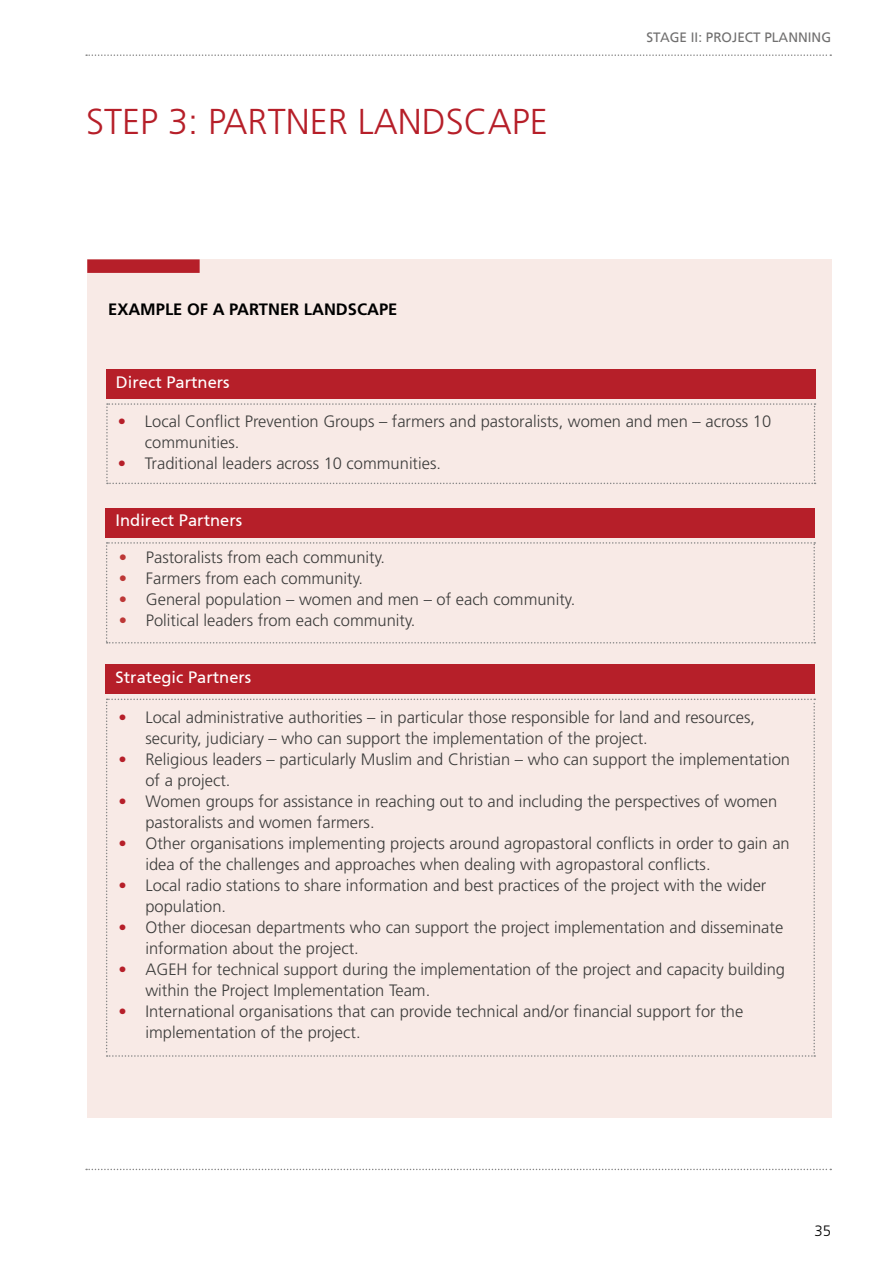
<style>
.page{position:relative;width:893px;height:1263px;background:#fff}
.page>*{position:absolute;margin:0;border:0;box-sizing:border-box;transform-origin:0 0}
.t1{font:300 36px "Frutiger";color:#b61f29}
.t2{font:300 16.5px/21px "Frutiger";color:#3c3c3b}
.t3{font:16.5px "Frutiger 55 Roman";color:#fff}
.t4{font:700 16.5px "Frutiger";color:#000}
.t5{font:300 15px "Frutiger";color:#000}
.t6{font:13.5px "Frutiger";color:#706f6f}
.s1{font-family:"Frutiger 75";font-weight:900;color:#b61f29}
.s2{color:#bd3736}
</style>
<div class="page">
<svg style="left:86px;top:1169px;width:745px;height:1px"></svg>
<svg style="left:86px;top:54px;width:745px;height:2px"></svg>
<div style="left:87px;top:259px;width:744px;height:859px;background:#f8eae6"></div>
<div style="left:87px;top:259px;width:113px;height:14px;background:#b61f29"></div>
<div style="left:106px;top:369px;width:709px;height:30px;background:#b61f29"></div>
<svg style="left:106px;top:403px;width:709px;height:81px"></svg>
<div style="left:106px;top:508px;width:709px;height:30px;background:#b61f29"></div>
<svg style="left:106px;top:542px;width:709px;height:101px"></svg>
<div style="left:106px;top:664px;width:709px;height:30px;background:#b61f29"></div>
<svg style="left:106px;top:698px;width:709px;height:359px"></svg>
<h1 class="t1" style="left:86px;top:101px;width:463px">STEP 3: PARTNER LANDSCAPE</h1>
<p class="t4" style="left:108px;top:299px;width:291px">EXAMPLE OF A PARTNER LANDSCAPE</p>
<p class="t3" style="left:116px;top:372px;width:115px">Direct Partners</p>
<p class="t6" style="left:646px;top:29px;width:186px">STAGE II: PROJECT PLANNING</p>
<p class="t2" style="left:145px;top:411px;width:628px;text-indent:-27px"><span class="s1">•</span> Local Conflict Prevention Groups – farmers and pastoralists, women and men – across 10 communities.</p>
<p class="t2" style="left:118px;top:453px;width:325px"><span class="s1">•</span> Traditional leaders across 10 communities.</p>
<p class="t3" style="left:116px;top:511px;width:128px">Indirect Partners</p>
<p class="t2" style="left:119px;top:546px;width:268px"><span class="s2">•</span> Pastoralists from each community.</p>
<p class="t2" style="left:119px;top:568px;width:246px"><span class="s2">•</span> Farmers from each community.</p>
<p class="t2" style="left:119px;top:589px;width:458px"><span class="s2">•</span> General population – women and men – of each community.</p>
<p class="t2" style="left:119px;top:610px;width:298px"><span class="s2">•</span> Political leaders from each community.</p>
<p class="t3" style="left:116px;top:667px;width:137px">Strategic Partners</p>
<p class="t2" style="left:145px;top:706px;width:611px;text-indent:-27px"><span class="s1">•</span> Local administrative authorities – in particular those responsible for land and resources, security, judiciary – who can support the implementation of the project.</p>
<p class="t2" style="left:145px;top:748px;width:646px;text-indent:-27px"><span class="s1">•</span> Religious leaders – particularly Muslim and Christian – who can support the implementation of a project.</p>
<p class="t2" style="left:145px;top:790px;width:633px;text-indent:-27px"><span class="s1">•</span> Women groups for assistance in reaching out to and including the perspectives of women pastoralists and women farmers.</p>
<p class="t2" style="left:145px;top:832px;width:646px;text-indent:-27px"><span class="s1">•</span> Other organisations implementing projects around agropastoral conflicts in order to gain an idea of the challenges and approaches when dealing with agropastoral conflicts.</p>
<p class="t2" style="left:145px;top:875px;width:622px;text-indent:-27px"><span class="s1">•</span> Local radio stations to share information and best practices of the project with the wider population.</p>
<p class="t2" style="left:145px;top:917px;width:639px;text-indent:-27px"><span class="s1">•</span> Other diocesan departments who can support the project implementation and disseminate information about the project.</p>
<p class="t2" style="left:145px;top:959px;width:641px;text-indent:-27px"><span class="s1">•</span> AGEH for technical support during the implementation of the project and capacity building within the Project Implementation Team.</p>
<p class="t2" style="left:145px;top:1001px;width:599px;text-indent:-27px"><span class="s1">•</span> International organisations that can provide technical and/or financial support for the implementation of the project.</p>
<p class="t5" style="left:814px;top:1223px;width:18px">35</p>
</div>
